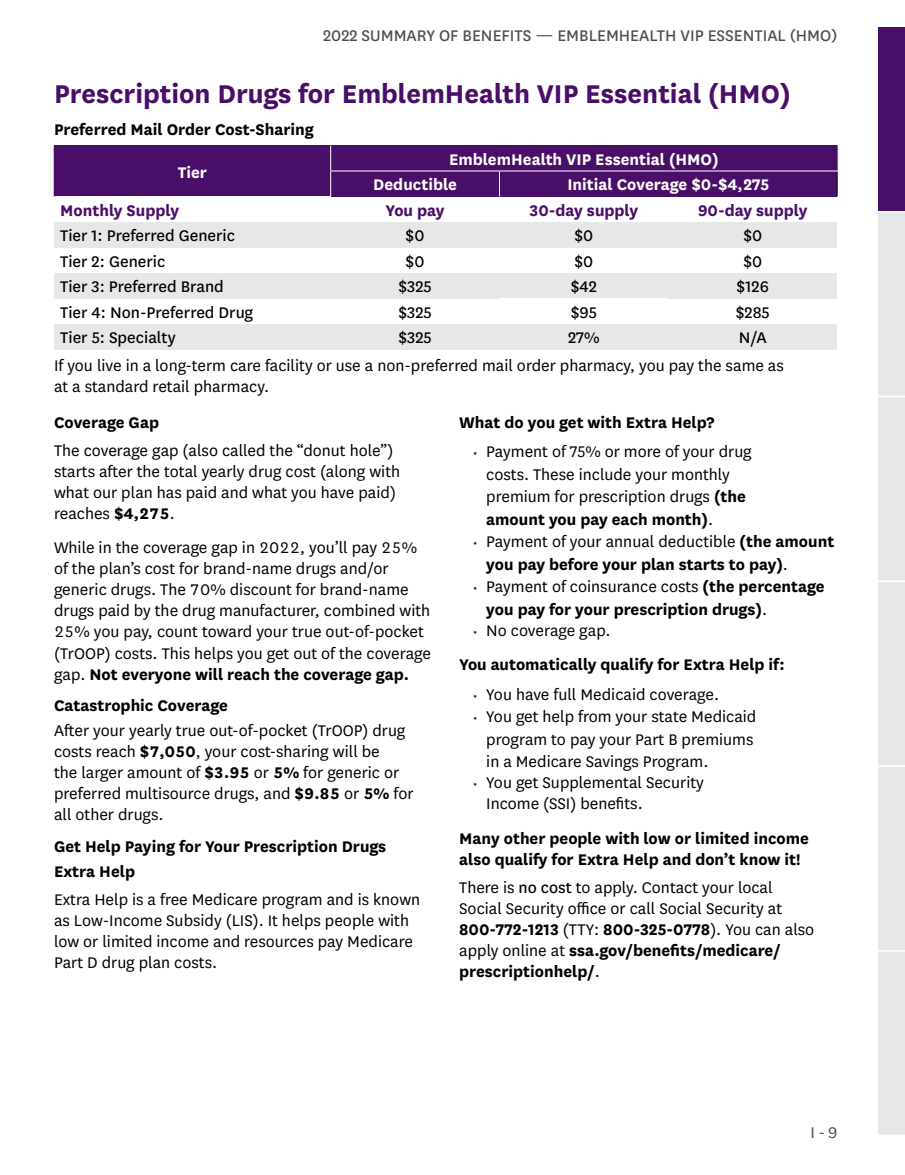
<style>
.page{position:relative;width:905px;height:1175px;background:#fff}
.page>*{position:absolute;margin:0;border:0;box-sizing:border-box;transform-origin:0 0}
.Subhead{font:700 30px "National";color:#490e67}
.Body_Copy_National_L{font:18px/21px "National";color:#000}
.Body_Copy_National{font:18px/21px "National";color:#000}
.bullets{font:18px/22.5px "National";color:#000}
.Body_Copy_National-2{font:700 18px/21px "National";color:#000}
.bullets-2{font:700 18px/22.5px "National";color:#000}
.t1{font:18px "National";color:#000}
.Subhead_B{font:700 18px "National";color:#000}
.t2{font:700 18px/25.5px "National";color:#fff}
.Bullet_Last{font:18px/21px "National";color:#000}
.t3{font:18px "National";color:#4d4d4f}
.t4{font:700 18px "National";color:#490e67}
.t5{font:18px "National";color:#4d4d4f}
.s1{font-weight:700}
.s2{font-size:15px;color:#490e67}
.s3{font-weight:400;font-size:15px;color:#490e67}
.s4{font-weight:400}
.s5{font-style:inherit}
</style>
<div class="page">
<div style="left:878px;top:27px;width:26px;height:185px;background:#490e67"></div>
<div style="left:878px;top:211px;width:26px;height:923px;background:#e6e7e8"></div>
<div style="left:54px;top:145px;width:276px;height:51px;background:#490e67"></div>
<div style="left:330px;top:145px;width:507px;height:26px;background:#490e67"></div>
<div style="left:330px;top:171px;width:169px;height:25px;background:#490e67"></div>
<div style="left:499px;top:171px;width:338px;height:25px;background:#490e67"></div>
<div style="left:54px;top:222px;width:276px;height:25px;background:#e6e7e8"></div>
<div style="left:330px;top:222px;width:169px;height:25px;background:#e6e7e8"></div>
<div style="left:499px;top:222px;width:169px;height:25px;background:#e6e7e8"></div>
<div style="left:668px;top:222px;width:169px;height:25px;background:#e6e7e8"></div>
<div style="left:54px;top:273px;width:276px;height:25px;background:#e6e7e8"></div>
<div style="left:330px;top:273px;width:169px;height:25px;background:#e6e7e8"></div>
<div style="left:499px;top:273px;width:169px;height:25px;background:#e6e7e8"></div>
<div style="left:668px;top:273px;width:169px;height:25px;background:#e6e7e8"></div>
<div style="left:54px;top:324px;width:276px;height:25px;background:#e6e7e8"></div>
<div style="left:330px;top:324px;width:169px;height:25px;background:#e6e7e8"></div>
<div style="left:499px;top:324px;width:169px;height:25px;background:#e6e7e8"></div>
<div style="left:668px;top:324px;width:169px;height:25px;background:#e6e7e8"></div>
<svg style="left:836px;top:170px;width:1px;height:26px"></svg>
<hr style="left:330px;top:171px;width:169px;height:1px;background:#fff">
<svg style="left:330px;top:146px;width:1px;height:50px"></svg>
<hr style="left:499px;top:171px;width:169px;height:1px;background:#fff">
<svg style="left:499px;top:171px;width:1px;height:25px"></svg>
<hr style="left:668px;top:171px;width:169px;height:1px;background:#fff">
<p class="t3" style="left:323px;top:24px;width:516px">2022 SUMMARY OF BENEFITS — EMBLEMHEALTH VIP ESSENTIAL (HMO)</p>
<h1 class="Subhead" style="left:54px;top:73px;width:738px">Prescription Drugs for EmblemHealth VIP Essential (HMO)</h1>
<h2 class="Subhead_B" style="left:54px;top:117px;width:261px">Preferred Mail Order Cost-Sharing</h2>
<p class="t2" style="left:178px;top:158px;width:31px">Tier</p>
<p class="t2" style="left:373px;top:145px;width:347px;text-indent:76px">EmblemHealth VIP Essential (HMO)<br>Deductible</p>
<p class="t2" style="left:567px;top:171px;width:203px">Initial Coverage $0-$4,275</p>
<p class="t4" style="left:60px;top:198px;width:120px">Monthly Supply</p>
<p class="t4" style="left:385px;top:198px;width:60px">You pay</p>
<p class="t4" style="left:529px;top:198px;width:110px">30-day supply</p>
<p class="t4" style="left:698px;top:198px;width:111px">90-day supply</p>
<p class="t1" style="left:60px;top:224px;width:176px">Tier 1: Preferred Generic</p>
<p class="t1" style="left:405px;top:224px;width:20px">$0</p>
<p class="t1" style="left:574px;top:224px;width:20px">$0</p>
<p class="t1" style="left:743px;top:224px;width:20px">$0</p>
<p class="t1" style="left:60px;top:249px;width:107px">Tier 2: Generic</p>
<p class="t1" style="left:405px;top:249px;width:20px">$0</p>
<p class="t1" style="left:574px;top:249px;width:20px">$0</p>
<p class="t1" style="left:743px;top:249px;width:20px">$0</p>
<p class="t1" style="left:60px;top:275px;width:165px">Tier 3: Preferred Brand</p>
<p class="t1" style="left:398px;top:275px;width:35px">$325</p>
<p class="t1" style="left:571px;top:275px;width:28px">$42</p>
<p class="t1" style="left:736px;top:275px;width:34px">$126</p>
<p class="t1" style="left:60px;top:300px;width:195px">Tier 4: Non-Preferred Drug</p>
<p class="t1" style="left:398px;top:300px;width:35px">$325</p>
<p class="t1" style="left:570px;top:300px;width:28px">$95</p>
<p class="t1" style="left:735px;top:300px;width:36px">$285</p>
<p class="t1" style="left:60px;top:326px;width:117px">Tier 5: Specialty</p>
<p class="t1" style="left:398px;top:326px;width:35px">$325</p>
<p class="t1" style="left:568px;top:326px;width:33px">27%</p>
<p class="t1" style="left:738px;top:326px;width:30px">N/A</p>
<p class="Body_Copy_National_L" style="left:54px;top:354px;width:731px">If you live in a long-term care facility or use a non-preferred mail order pharmacy, you pay the same as at a standard retail pharmacy.</p>
<p class="Body_Copy_National-2" style="left:54px;top:411px;width:107px">Coverage Gap</p>
<p class="Body_Copy_National_L" style="left:54px;top:439px;width:347px">The coverage gap (also called the “donut hole”) starts after the total yearly drug cost (along with what our plan has paid and what you have paid) reaches <span class="s1">$4,275</span>.</p>
<p class="Body_Copy_National_L" style="left:54px;top:536px;width:378px">While in the coverage gap in 2022, you’ll pay 25% of the plan’s cost for brand-name drugs and/or generic drugs. The 70% discount for brand-name drugs paid by the drug manufacturer, combined with 25% you pay, count toward your true out-of-pocket (TrOOP) costs. This helps you get out of the coverage gap. <span class="s1">Not everyone will reach the coverage gap.</span></p>
<h2 class="Subhead_B" style="left:54px;top:692px;width:175px">Catastrophic Coverage</h2>
<p class="Body_Copy_National_L" style="left:54px;top:719px;width:361px">After your yearly true out-of-pocket (TrOOP) drug costs reach <span class="s1">$7,050</span>, your cost-sharing will be<br>the larger amount of <span class="s1">$3.95</span> or <span class="s1">5%</span> for generic or preferred multisource drugs, and <span class="s1">$9.85</span> or <span class="s1">5%</span> for all other drugs.</p>
<h2 class="Subhead_B" style="left:54px;top:833px;width:334px">Get Help Paying for Your Prescription Drugs</h2>
<p class="Body_Copy_National-2" style="left:54px;top:860px;width:82px">Extra Help</p>
<p class="Body_Copy_National" style="left:54px;top:888px;width:367px">Extra Help is a free Medicare program and is known as Low-Income Subsidy (LIS). It helps people with low or limited income and resources pay Medicare Part D drug plan costs.</p>
<p class="Body_Copy_National-2" style="left:459px;top:411px;width:257px">What do you get with Extra Help?</p>
<p class="bullets" style="left:486px;top:440px;width:267px;text-indent:-14px"><span class="s2">•</span> Payment of 75% or more of your drug costs. These include your monthly premium for prescription drugs <span class="s1">(the amount you pay each month)</span>.</p>
<p class="bullets-2" style="left:486px;top:529px;width:349px;text-indent:-14px"><span class="s3">•</span> <span class="s4">Payment of your annual deductible</span> (the amount you pay before your plan starts to pay)<span class="s4">.</span></p>
<p class="bullets-2" style="left:486px;top:574px;width:340px;text-indent:-14px"><span class="s3">•</span> <span class="s4">Payment of coinsurance costs</span> (the percentage you pay for your prescription drugs)<span class="s4">.</span></p>
<p class="Bullet_Last" style="left:472px;top:619px;width:139px"><span class="s2">•</span> No coverage gap.</p>
<p class="Body_Copy_National-2" style="left:459px;top:653px;width:327px">You automatically qualify for Extra Help if:</p>
<p class="bullets" style="left:472px;top:682px;width:248px"><span class="s2">•</span> You have full Medicaid coverage.</p>
<p class="bullets" style="left:486px;top:704px;width:272px;text-indent:-14px"><span class="s2">•</span> You get help from your state Medicaid program to pay your Part B premiums in a Medicare Savings Program.</p>
<p class="Bullet_Last" style="left:486px;top:771px;width:219px;text-indent:-14px"><span class="s2">•</span> You get Supplemental Security<br>Income (SSI) benefits.</p>
<p class="Body_Copy_National-2" style="left:459px;top:826px;width:351px">Many other people with low or limited income also qualify for Extra Help and don’t know it!</p>
<p class="Body_Copy_National" style="left:459px;top:875px;width:356px">There is <span class="s5">no cost</span> to apply. Contact your local Social Security office or call Social Security at <span class="s1">800-772-1213</span> (TTY: <span class="s1">800-325-0778</span>). You can also apply online at <span class="s1">ssa.gov/benefits/medicare/ prescriptionhelp/</span>.</p>
<p class="t5" style="left:810px;top:1121px;width:28px">I - 9</p>
</div>
